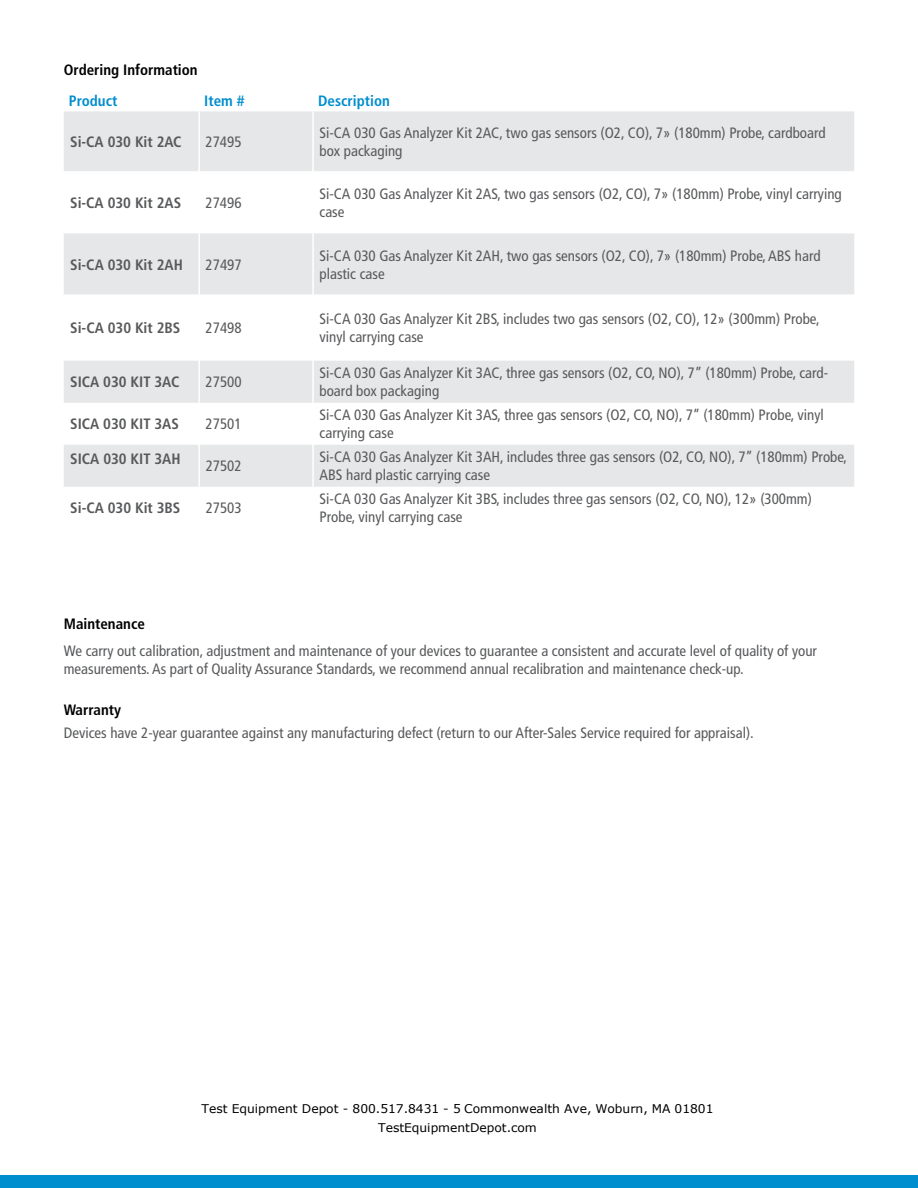
<style>
.page{position:relative;width:918px;height:1188px;background:#fff}
.page>*{position:absolute;margin:0;border:0;box-sizing:border-box;transform-origin:0 0}
.t1{font:condensed 15px/18px "Frutiger LT Std";color:#58595b}
.t2{font:700 condensed 15px "Frutiger LT Std";color:#58595b}
.t3{font:700 condensed 15px "Frutiger LT Std";color:#000}
.t4{font:700 condensed 15px "Frutiger LT Std";color:#008ecf}
.t5{font:12px/18.5px "Verdana";color:#000;text-align:center}
</style>
<div class="page">
<div style="left:0;top:1176px;width:918px;height:12px;background:#008ecf"></div>
<svg style="left:64px;top:111px;width:790px;height:376px;fill:#e6e7e8"></svg>
<hr style="left:198px;top:111px;width:2px;height:60px;background:#fff">
<hr style="left:312px;top:111px;width:2px;height:60px;background:#fff">
<hr style="left:198px;top:171px;width:2px;height:62px;background:#fff">
<hr style="left:312px;top:171px;width:2px;height:62px;background:#fff">
<hr style="left:198px;top:233px;width:2px;height:61px;background:#fff">
<hr style="left:312px;top:233px;width:2px;height:61px;background:#fff">
<hr style="left:198px;top:294px;width:2px;height:67px;background:#fff">
<hr style="left:312px;top:294px;width:2px;height:67px;background:#fff">
<hr style="left:198px;top:361px;width:2px;height:42px;background:#fff">
<hr style="left:312px;top:361px;width:2px;height:42px;background:#fff">
<hr style="left:198px;top:403px;width:2px;height:42px;background:#fff">
<hr style="left:312px;top:403px;width:2px;height:42px;background:#fff">
<hr style="left:198px;top:445px;width:2px;height:42px;background:#fff">
<hr style="left:312px;top:445px;width:2px;height:42px;background:#fff">
<p class="t3" style="left:64px;top:61px;width:135px">Ordering Information</p>
<p class="t4" style="left:69px;top:92px;width:50px">Product</p>
<p class="t4" style="left:204px;top:92px;width:42px">Item #</p>
<p class="t4" style="left:318px;top:92px;width:73px">Description</p>
<p class="t2" style="left:70px;top:132px;width:113px">Si-CA 030 Kit 2AC</p>
<p class="t1" style="left:206px;top:132px;width:37px">27495</p>
<p class="t1" style="left:319px;top:123px;width:508px">Si-CA 030 Gas Analyzer Kit 2AC, two gas sensors (O2, CO), 7» (180mm) Probe, cardboard box packaging</p>
<p class="t2" style="left:70px;top:194px;width:112px">Si-CA 030 Kit 2AS</p>
<p class="t1" style="left:206px;top:194px;width:37px">27496</p>
<p class="t1" style="left:320px;top:185px;width:524px">Si-CA 030 Gas Analyzer Kit 2AS, two gas sensors (O2, CO), 7» (180mm) Probe, vinyl carrying case</p>
<p class="t2" style="left:70px;top:255px;width:114px">Si-CA 030 Kit 2AH</p>
<p class="t1" style="left:206px;top:255px;width:37px">27497</p>
<p class="t1" style="left:320px;top:246px;width:503px">Si-CA 030 Gas Analyzer Kit 2AH, two gas sensors (O2, CO), 7» (180mm) Probe, ABS hard plastic case</p>
<p class="t2" style="left:70px;top:319px;width:112px">Si-CA 030 Kit 2BS</p>
<p class="t1" style="left:206px;top:319px;width:37px">27498</p>
<p class="t1" style="left:320px;top:310px;width:502px">Si-CA 030 Gas Analyzer Kit 2BS, includes two gas sensors (O2, CO), 12» (300mm) Probe, vinyl carrying case</p>
<p class="t2" style="left:70px;top:373px;width:111px">SICA 030 KIT 3AC</p>
<p class="t1" style="left:206px;top:373px;width:37px">27500</p>
<p class="t1" style="left:320px;top:364px;width:510px">Si-CA 030 Gas Analyzer Kit 3AC, three gas sensors (O2, CO, NO), 7” (180mm) Probe, card&shy;board box packaging</p>
<p class="t2" style="left:70px;top:415px;width:110px">SICA 030 KIT 3AS</p>
<p class="t1" style="left:206px;top:415px;width:37px">27501</p>
<p class="t1" style="left:320px;top:406px;width:506px">Si-CA 030 Gas Analyzer Kit 3AS, three gas sensors (O2, CO, NO), 7” (180mm) Probe, vinyl carrying case</p>
<p class="t2" style="left:70px;top:450px;width:112px">SICA 030 KIT 3AH</p>
<p class="t1" style="left:206px;top:457px;width:37px">27502</p>
<p class="t1" style="left:320px;top:448px;width:529px">Si-CA 030 Gas Analyzer Kit 3AH, includes three gas sensors (O2, CO, NO), 7” (180mm) Probe,<br>ABS hard plastic carrying case</p>
<p class="t2" style="left:70px;top:499px;width:112px">Si-CA 030 Kit 3BS</p>
<p class="t1" style="left:206px;top:499px;width:37px">27503</p>
<p class="t1" style="left:320px;top:490px;width:494px">Si-CA 030 Gas Analyzer Kit 3BS, includes three gas sensors (O2, CO, NO), 12» (300mm)<br>Probe, vinyl carrying case</p>
<p class="t3" style="left:64px;top:615px;width:83px">Maintenance</p>
<p class="t1" style="left:64px;top:642px;width:755px">We carry out calibration, adjustment and maintenance of your devices to guarantee a consistent and accurate level of quality of your measurements. As part of Quality Assurance Standards, we recommend annual recalibration and maintenance check-up.</p>
<p class="t3" style="left:64px;top:701px;width:59px">Warranty</p>
<p class="t1" style="left:64px;top:724px;width:692px">Devices have 2-year guarantee against any manufacturing defect (return to our After-Sales Service required for appraisal).</p>
<p class="t5" style="left:202px;top:1099px;width:513px">Test Equipment Depot - 800.517.8431 - 5 Commonwealth Ave, Woburn, MA 01801<br>TestEquipmentDepot.com</p>
</div>
